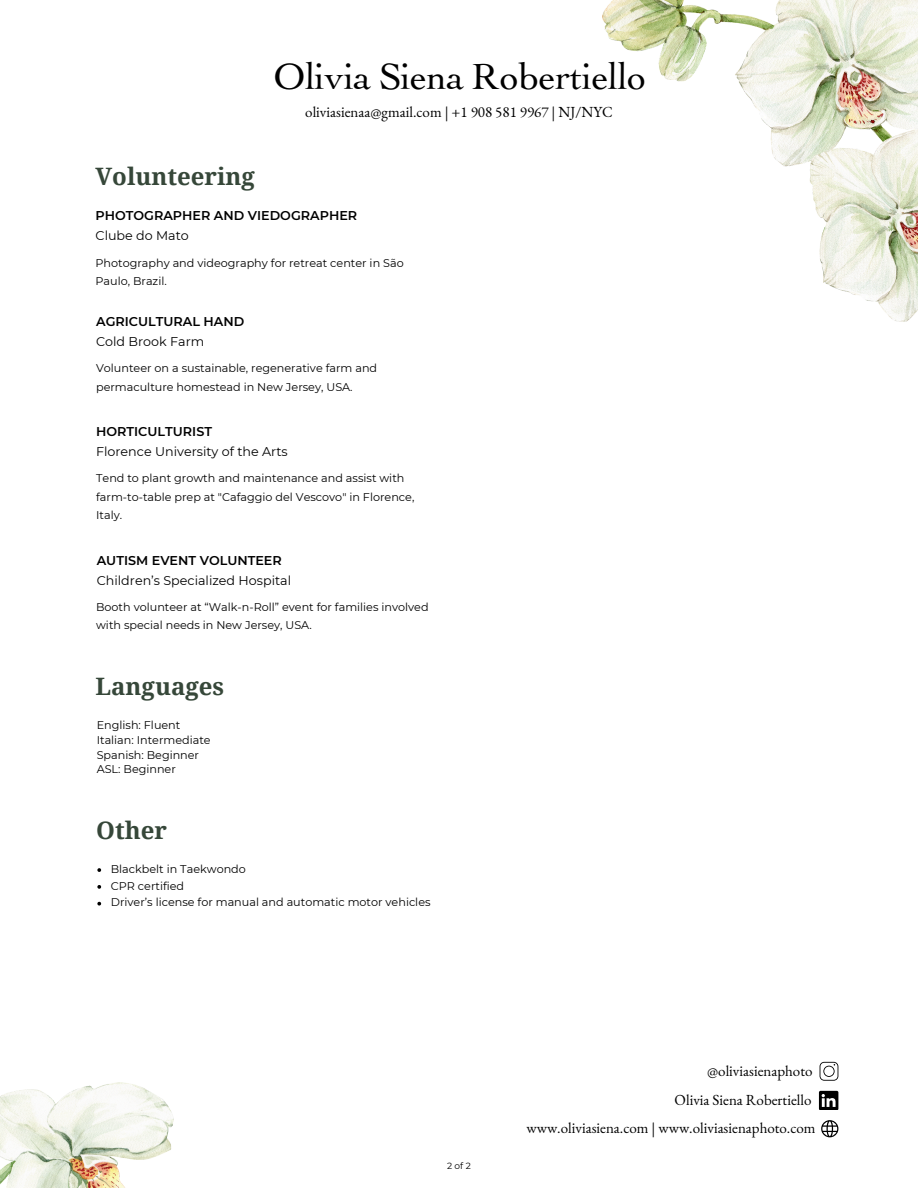
<style>
.page{position:relative;width:918px;height:1188px;background:#fff}
.page>*{position:absolute;margin:0;border:0;box-sizing:border-box;transform-origin:0 0}
.t1{font:37.5px "Cochin URWD Rom";color:#000}
.t2{font:700 24px "Noto Serif";color:#364739}
.t3{font:15px "EB Garamond";color:#000}
.t4{font:12.75px "Montserrat";color:#000}
.t5{font:600 12.75px "Montserrat";color:#000}
.t6{font:11.25px/18.6px "Montserrat";color:#000}
.t7{font:9px "Montserrat";color:#000}
</style>
<div class="page">
<img style="left:603px;top:0;width:315px;height:322px">
<img style="left:0;top:1082px;width:173px;height:106px">
<svg style="left:97px;top:868px;width:4px;height:4px"></svg>
<svg style="left:97px;top:885px;width:4px;height:4px"></svg>
<svg style="left:97px;top:902px;width:4px;height:4px"></svg>
<svg style="left:819px;top:1091px;width:19px;height:19px"></svg>
<svg style="left:820px;top:1062px;width:18px;height:19px"></svg>
<svg style="left:821px;top:1120px;width:17px;height:17px"></svg>
<h2 class="t2" style="left:96px;top:159px;width:161px">Volunteering</h2>
<h1 class="t1" style="left:274px;top:62px;width:374px">Olivia Siena Robertiello</h1>
<h3 class="t3" style="left:305px;top:102px;width:309px">oliviasienaa@gmail.com | +1 908 581 9967 | NJ/NYC</h3>
<p class="t5" style="left:96px;top:208px;width:263px">PHOTOGRAPHER AND VIEDOGRAPHER</p>
<p class="t4" style="left:96px;top:228px;width:95px">Clube do Mato</p>
<p class="t6" style="left:96px;top:253px;width:310px">Photography and videography for retreat center in São<br>Paulo, Brazil.</p>
<p class="t5" style="left:96px;top:313px;width:150px">AGRICULTURAL HAND</p>
<p class="t4" style="left:96px;top:333px;width:110px">Cold Brook Farm</p>
<h4 class="t6" style="left:96px;top:359px;width:283px">Volunteer on a sustainable, regenerative farm and permaculture homestead in New Jersey, USA.</h4>
<p class="t5" style="left:96px;top:424px;width:117px">HORTICULTURIST</p>
<p class="t4" style="left:96px;top:444px;width:193px">Florence University of the Arts</p>
<h4 class="t6" style="left:96px;top:469px;width:320px">Tend to plant growth and maintenance and assist with farm-to-table prep at "Cafaggio del Vescovo" in Florence,<br>Italy.</h4>
<h4 class="t5" style="left:97px;top:552px;width:187px">AUTISM EVENT VOLUNTEER</h4>
<p class="t4" style="left:97px;top:572px;width:196px">Children’s Specialized Hospital</p>
<p class="t6" style="left:96px;top:597px;width:334px">Booth volunteer at “Walk-n-Roll” event for families involved with special needs in New Jersey, USA.</p>
<h4 class="t2" style="left:96px;top:669px;width:130px">Languages</h4>
<p class="t6" style="left:97px;top:717px;width:116px;line-height:15px">English: Fluent<br>Italian: Intermediate<br>Spanish: Beginner<br>ASL: Beginner</p>
<p class="t2" style="left:96px;top:813px;width:72px">Other</p>
<h2 class="t6" style="left:111px;top:860px;width:137px">Blackbelt in Taekwondo</h2>
<h6 class="t6" style="left:111px;top:876px;width:75px">CPR certified</h6>
<h2 class="t6" style="left:111px;top:893px;width:321px">Driver’s license for manual and automatic motor vehicles</h2>
<p class="t7" style="left:447px;top:1160px;width:25px">2of2</p>
<h3 class="t3" style="left:707px;top:1061px;width:107px">@oliviasienaphoto</h3>
<p class="t3" style="left:675px;top:1090px;width:138px">Olivia Siena Robertiello</p>
<h3 class="t3" style="left:527px;top:1118px;width:291px">www.oliviasiena.com | www.oliviasienaphoto.com</h3>
</div>
